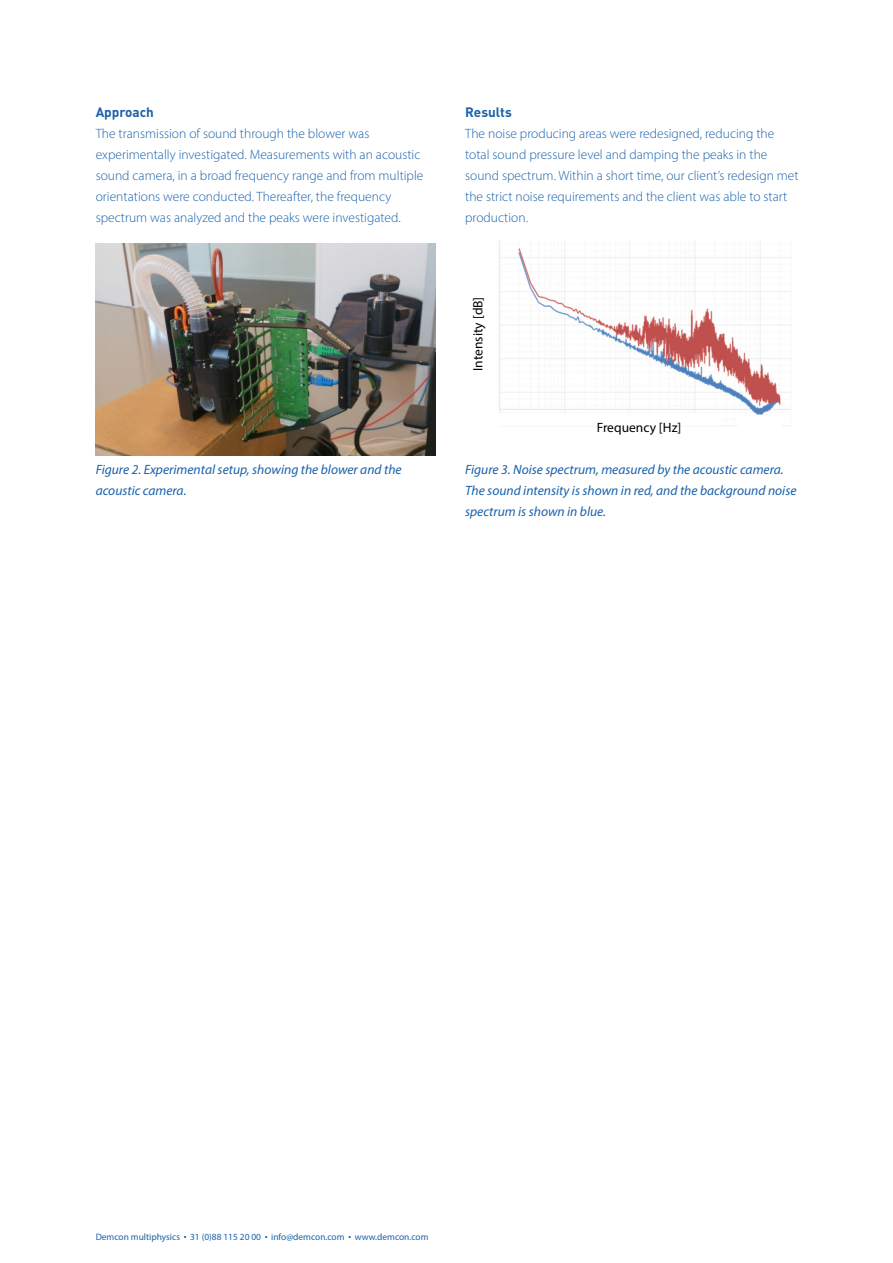
<style>
.page{position:relative;width:893px;height:1263px;background:#fff}
.page>*{position:absolute;margin:0;border:0;box-sizing:border-box;transform-origin:0 0}
.t1{font:300 13.5px/21px "Myriad Pro";color:#1961ac}
.t2{font:italic 13.5px/21px "Myriad Pro";color:#1961ac}
.t3{font:13.5px "Myriad Pro";color:#000}
.t4{font:700 13.5px "DIN Pro";color:#1961ac}
.t5{font:9.3px "Myriad Pro";color:#1961ac}
</style>
<div class="page">
<img style="left:96px;top:243px;width:339px;height:212px">
<img style="left:499px;top:241px;width:293px;height:185px">
<div style="left:617px;top:423px;width:56px;height:15px;background:#fff"></div>
<p class="t4" style="left:96px;top:103px;width:60px">Approach</p>
<p class="t1" style="left:96px;top:123px;width:329px">The transmission of sound through the blower was experimentally investigated. Measurements with an acoustic sound camera, in a broad frequency range and from multiple orientations were conducted. Thereafter, the frequency spectrum was analyzed and the peaks were investigated.</p>
<p class="t2" style="left:96px;top:459px;width:307px">Figure 2. Experimental setup, showing the blower and the acoustic camera.</p>
<p class="t4" style="left:465px;top:103px;width:48px">Results</p>
<p class="t1" style="left:465px;top:123px;width:335px">The noise producing areas were redesigned, reducing the total sound pressure level and damping the peaks in the sound spectrum. Within a short time, our client’s redesign met the strict noise requirements and the client was able to start production.</p>
<p class="t3" style="left:469px;top:371px;width:76px;rotate:-90deg">Intensity [dB]</p>
<p class="t3" style="left:597px;top:419px;width:86px">Frequency [Hz]</p>
<p class="t2" style="left:465px;top:459px;width:333px">Figure 3. Noise spectrum, measured by the acoustic camera.<br>The sound intensity is shown in red, and the background noise spectrum is shown in blue.</p>
<p class="t5" style="left:96px;top:1231px;width:334px">Demcon multiphysics 31 (0)88 115 20 00 info@demcon.com www.demcon.com</p>
</div>
